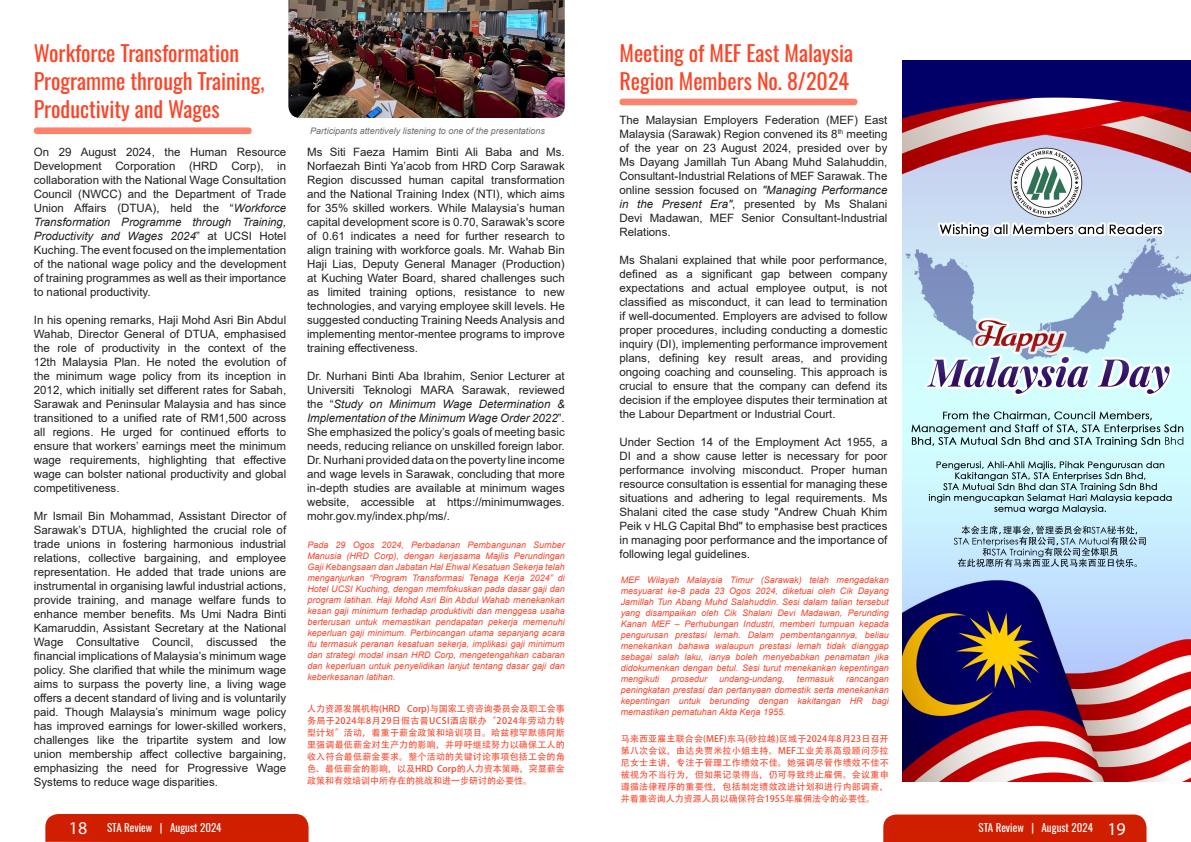
<style>
.page{position:relative;width:1191px;height:842px;background:#fff}
.page>*{position:absolute;margin:0;border:0;box-sizing:border-box;transform-origin:0 0}
.t1{font:22px/28px "Oswald";color:#fa452a}
.t2{font:11.5px/14px "Arial";color:#231f20;text-align:justify}
.t3{font:11px "Oswald";color:#fff}
.t4{font:italic 9px/11px "Arial";color:#fa452a;text-align:justify}
.t5{font:9px/12px "Adobe Heiti Std";color:#fa452a;text-align:justify}
.t6{font:italic 9px "Arial";color:#6c6d70}
.s1{font-style:italic}
.s2{font-family:"Myriad Pro";font-size:18px}
</style>
<div class="page">
<div style="left:34px;top:127px;width:218px;height:7px;background:#ff816b;border-radius:3px"></div>
<img style="left:288px;top:0;width:277px;height:118px">
<div style="left:619px;top:99px;width:238px;height:6px;background:#ff816b;border-radius:3px"></div>
<img style="left:902px;top:61px;width:289px;height:721px">
<div style="left:45px;top:814px;width:263px;height:28px;background:#d01e00"></div>
<div style="left:883px;top:814px;width:263px;height:28px;background:#d01e00"></div>
<p class="t1" style="left:34px;top:37px;width:232px">Workforce Transformation<br>Programme through Training,<br>Productivity and Wages</p>
<p class="t2" style="left:34px;top:145px;width:254px">On 29 August 2024, the Human Resource Development Corporation (HRD Corp), in collaboration with the National Wage Consultation Council (NWCC) and the Department of Trade Union Affairs (DTUA), held the “<span class="s1">Workforce Transformation Programme through Training, Productivity and Wages 2024</span>” at UCSI Hotel Kuching. The event focused on the implementation of the national wage policy and the development of training programmes as well as their importance to national productivity.</p>
<p class="t2" style="left:34px;top:313px;width:254px">In his opening remarks, Haji Mohd Asri Bin Abdul Wahab, Director General of DTUA, emphasised the role of productivity in the context of the 12th Malaysia Plan. He noted the evolution of the minimum wage policy from its inception in 2012, which initially set different rates for Sabah, Sarawak and Peninsular Malaysia and has since transitioned to a unified rate of RM1,500 across all regions. He urged for continued efforts to ensure that workers’ earnings meet the minimum wage requirements, highlighting that effective wage can bolster national productivity and global competitiveness.</p>
<p class="t2" style="left:34px;top:509px;width:254px">Mr Ismail Bin Mohammad, Assistant Director of Sarawak’s DTUA, highlighted the crucial role of trade unions in fostering harmonious industrial relations, collective bargaining, and employee representation. He added that trade unions are instrumental in organising lawful industrial actions, provide training, and manage welfare funds to enhance member benefits. Ms Umi Nadra Binti Kamaruddin, Assistant Secretary at the National Wage Consultative Council, discussed the financial implications of Malaysia’s minimum wage policy. She clarified that while the minimum wage aims to surpass the poverty line, a living wage offers a decent standard of living and is voluntarily paid. Though Malaysia’s minimum wage policy has improved earnings for lower-skilled workers, challenges like the tripartite system and low union membership affect collective bargaining, emphasizing the need for Progressive Wage Systems to reduce wage disparities.</p>
<p class="t6" style="left:310px;top:125px;width:236px">Participants attentively listening to one of the presentations</p>
<p class="t2" style="left:307px;top:145px;width:259px">Ms Siti Faeza Hamim Binti Ali Baba and Ms.<br>Norfaezah Binti Ya’acob from HRD Corp Sarawak Region discussed human capital transformation and the National Training Index (NTI), which aims for 35% skilled workers. While Malaysia’s human capital development score is 0.70, Sarawak's score of 0.61 indicates a need for further research to align training with workforce goals. Mr. Wahab Bin Haji Lias, Deputy General Manager (Production) at Kuching Water Board, shared challenges such as limited training options, resistance to new technologies, and varying employee skill levels. He suggested conducting Training Needs Analysis and implementing mentor-mentee programs to improve training effectiveness.</p>
<p class="t2" style="left:307px;top:369px;width:259px">Dr. Nurhani Binti Aba Ibrahim, Senior Lecturer at Universiti Teknologi MARA Sarawak, reviewed the “<span class="s1">Study on Minimum Wage Determination &amp; Implementation of the Minimum Wage Order 2022</span>”.<br>She emphasized the policy’s goals of meeting basic needs, reducing reliance on unskilled foreign labor.<br>Dr. Nurhani provided data on the poverty line income and wage levels in Sarawak, concluding that more in-depth studies are available at minimum wages website, accessible at https://minimumwages. mohr.gov.my/index.php/ms/.</p>
<p class="t4" style="left:307px;top:540px;width:259px">Pada 29 Ogos 2024, Perbadanan Pembangunan Sumber Manusia (HRD Corp), dengan kerjasama Majlis Perundingan Gaji Kebangsaan dan Jabatan Hal Ehwal Kesatuan Sekerja telah menganjurkan “Program Transformasi Tenaga Kerja 2024” di Hotel UCSI Kuching, dengan memfokuskan pada dasar gaji dan program latihan. Haji Mohd Asri Bin Abdul Wahab menekankan kesan gaji minimum terhadap produktiviti dan menggesa usaha berterusan untuk memastikan pendapatan pekerja memenuhi keperluan gaji minimum. Perbincangan utama sepanjang acara itu termasuk peranan kesatuan sekerja, implikasi gaji minimum dan strategi modal insan HRD Corp, mengetengahkan cabaran dan keperluan untuk penyelidikan lanjut tentang dasar gaji dan keberkesanan latihan.</p>
<p class="t5" style="left:307px;top:703px;width:259px">人力资源发展机构(HRD Corp)与国家工资咨询委员会及职工会事务局于2024年8月29日假古晋UCSI酒店联办“2024年劳动力转型计划”活动，着重于薪金政策和培训项目。哈兹穆罕默德阿斯里强调最低薪金对生产力的影响，并呼吁继续努力以确保工人的收入符合最低薪金要求。整个活动的关键讨论事项包括工会的角色、最低薪金的影响，以及HRD Corp的人力资本策略，突显薪金政策和有效培训中所存在的挑战和进一步研讨的必要性。</p>
<p class="t1" style="left:619px;top:37px;width:235px">Meeting of MEF East Malaysia<br>Region Members No. 8/2024</p>
<p class="t2" style="left:619px;top:113px;width:269px">The Malaysian Employers Federation (MEF) East Malaysia (Sarawak) Region convened its 8<sup>th</sup> meeting of the year on 23 August 2024, presided over by Ms Dayang Jamillah Tun Abang Muhd Salahuddin, Consultant-Industrial Relations of MEF Sarawak. The online session focused on <span class="s1">"Managing Performance in the Present Era"</span>, presented by Ms Shalani Devi Madawan, MEF Senior Consultant-Industrial Relations.</p>
<p class="t2" style="left:619px;top:253px;width:269px">Ms Shalani explained that while poor performance, defined as a significant gap between company expectations and actual employee output, is not classified as misconduct, it can lead to termination if well-documented. Employers are advised to follow proper procedures, including conducting a domestic inquiry (DI), implementing performance improvement plans, defining key result areas, and providing ongoing coaching and counseling. This approach is crucial to ensure that the company can defend its decision if the employee disputes their termination at the Labour Department or Industrial Court.</p>
<p class="t2" style="left:619px;top:435px;width:269px">Under Section 14 of the Employment Act 1955, a DI and a show cause letter is necessary for poor performance involving misconduct. Proper human resource consultation is essential for managing these situations and adhering to legal requirements. Ms Shalani cited the case study "Andrew Chuah Khim Peik v HLG Capital Bhd" to emphasise best practices in managing poor performance and the importance of following legal guidelines.</p>
<p class="t4" style="left:621px;top:574px;width:269px">MEF Wilayah Malaysia Timur (Sarawak) telah mengadakan mesyuarat ke-8 pada 23 Ogos 2024, diketuai oleh Cik Dayang Jamillah Tun Abang Muhd Salahuddin. Sesi dalam talian tersebut yang disampaikan oleh Cik Shalani Devi Madawan, Perunding Kanan MEF – Perhubungan Industri, memberi tumpuan kepada pengurusan prestasi lemah. Dalam pembentangannya, beliau menekankan bahawa walaupun prestasi lemah tidak dianggap sebagai salah laku, ianya boleh menyebabkan penamatan jika didokumenkan dengan betul. Sesi turut menekankan kepentingan mengikuti</p>
<p class="t4" style="left:671px;top:673px;width:37px">prosedur</p>
<p class="t4" style="left:719px;top:673px;width:67px">undang-undang,</p>
<p class="t4" style="left:797px;top:673px;width:39px">termasuk</p>
<p class="t4" style="left:621px;top:673px;width:269px;text-indent:225px">rancangan peningkatan prestasi dan pertanyaan domestik serta menekankan kepentingan untuk berunding dengan kakitangan HR bagi memastikan pematuhan Akta Kerja 1955.</p>
<p class="t5" style="left:621px;top:733px;width:269px">马来西亚雇主联合会(MEF)东马(砂拉越)区域于2024年8月23日召开第八次会议，由达央贾米拉小姐主持。MEF工业关系高级顾问莎拉尼女士主讲，专注于管理工作绩效不佳。她强调尽管作绩效不佳不被视为不当行为，但如果记录得当，仍可导致终止雇佣。会议重申遵循法律程序的重要性，包括制定绩效改进计划和进行内部调查，并着重咨询人力资源人员以确保符合1955年雇佣法令的必要性。</p>
<p class="t3" style="left:69px;top:817px;width:154px"><span class="s2">18</span> STA Review | August 2024</p>
<p class="t3" style="left:978px;top:818px;width:149px">STA Review | August 2024 <span class="s2">19</span></p>
</div>
